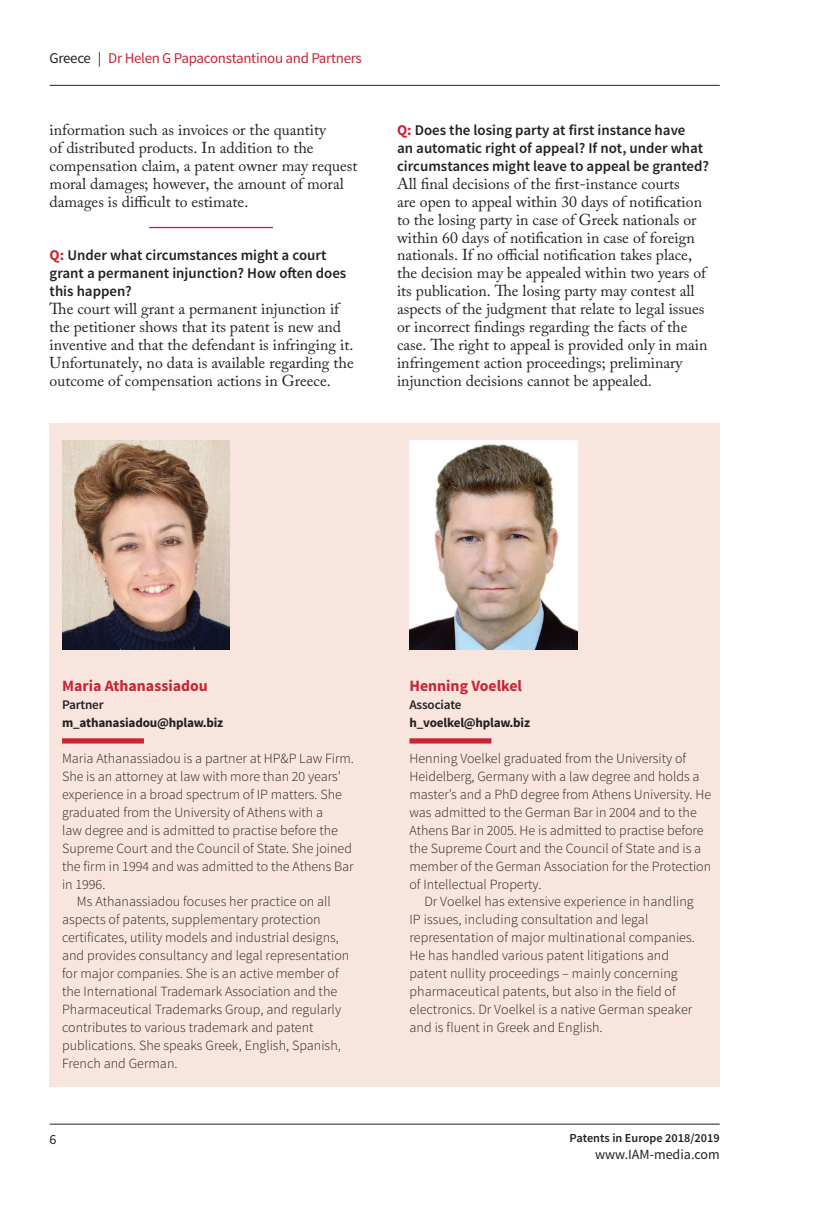
<style>
.page{position:relative;width:819px;height:1211px;background:#fff}
.page>*{position:absolute;margin:0;border:0;box-sizing:border-box;transform-origin:0 0}
.t1{font:15.75px/18px "Adobe Caslon Pro";color:#231f20}
.t2{font:700 15.75px "Source Sans Pro";color:#c82434}
.t3{font:600 14.88px/18px "Source Sans Pro";color:#231f20}
.t4{font:14.88px "Source Sans Pro";letter-spacing:-.02em;color:#c82434}
.t5{font:300 14px/17.8px "Source Sans Pro";color:#231f20}
.t6{font:14px "Source Sans Pro";color:#231f20}
.t7{font:700 13.12px "Source Sans Pro";letter-spacing:-.015em;color:#231f20}
.t8{font:600 13.12px "Source Sans Pro";letter-spacing:-.015em;color:#231f20}
.t9{font:600 12.25px "Source Sans Pro";color:#231f20}
.s1{color:#231f20}
.s2{font-weight:700;color:#c82434}
</style>
<div class="page">
<hr style="left:50px;top:85px;width:669px;height:1px;background:#231f20">
<hr style="left:50px;top:1123px;width:669px;height:1px;background:#231f20">
<hr style="left:149px;top:227px;width:124px;height:1px;background:#c82434">
<div style="left:50px;top:423px;width:669px;height:663px;background:#f8e5de"></div>
<div style="left:62px;top:738px;width:82px;height:5px;background:#c82434"></div>
<img style="left:62px;top:440px;width:168px;height:210px">
<div style="left:409px;top:738px;width:82px;height:5px;background:#c82434"></div>
<img style="left:409px;top:440px;width:168px;height:210px">
<p class="t4" style="left:50px;top:49px;width:313px"><span class="s1">Greece |</span> Dr Helen G Papaconstantinou and Partners</p>
<p class="t1" style="left:50px;top:120px;width:309px">information such as invoices or the quantity<br>of distributed products. In addition to the compensation claim, a patent owner may request moral damages; however, the amount of moral damages is difficult to estimate.</p>
<p class="t3" style="left:50px;top:247px;width:298px"><span class="s2">Q:</span> Under what circumstances might a court grant a permanent injunction? How often does this happen?</p>
<p class="t1" style="left:50px;top:300px;width:306px">The court will grant a permanent injunction if the petitioner shows that its patent is new and inventive and that the defendant is infringing it.<br>Unfortunately, no data is available regarding the outcome of compensation actions in Greece.</p>
<p class="t3" style="left:397px;top:121px;width:313px"><span class="s2">Q:</span> Does the losing party at first instance have<br>an automatic right of appeal? If not, under what circumstances might leave to appeal be granted?</p>
<p class="t1" style="left:397px;top:174px;width:312px">All final decisions of the first-instance courts<br>are open to appeal within 30 days of notification to the losing party in case of Greek nationals or within 60 days of notification in case of foreign nationals. If no official notification takes place, the decision may be appealed within two years of its publication. The losing party may contest all aspects of the judgment that relate to legal issues or incorrect findings regarding the facts of the case. The right to appeal is provided only in main infringement action proceedings; preliminary injunction decisions cannot be appealed.</p>
<p class="t2" style="left:62px;top:675px;width:147px">Maria Athanassiadou</p>
<p class="t8" style="left:62px;top:696px;width:43px">Partner</p>
<p class="t7" style="left:62px;top:714px;width:163px">m_athanasiadou@hplaw.biz</p>
<p class="t5" style="left:62px;top:749px;width:293px">Maria Athanassiadou is a partner at HP&amp;P Law Firm.</p>
<p class="t5" style="left:62px;top:767px;width:280px">She is an attorney at law with more than 20 years’</p>
<p class="t5" style="left:62px;top:785px;width:281px">experience in a broad spectrum of IP matters. She</p>
<p class="t5" style="left:62px;top:803px;width:262px">graduated from the University of Athens with a</p>
<p class="t5" style="left:62px;top:821px;width:277px">law degree and is admitted to practise before the</p>
<p class="t5" style="left:62px;top:839px;width:291px">Supreme Court and the Council of State. She joined</p>
<p class="t5" style="left:62px;top:857px;width:293px">the firm in 1994 and was admitted to the Athens Bar</p>
<p class="t5" style="left:62px;top:875px;width:45px">in 1996.</p>
<p class="t5" style="left:77px;top:893px;width:255px">Ms Athanassiadou focuses her practice on all</p>
<p class="t5" style="left:62px;top:910px;width:260px">aspects of patents, supplementary protection</p>
<p class="t5" style="left:62px;top:928px;width:278px">certificates, utility models and industrial designs,</p>
<p class="t5" style="left:62px;top:946px;width:289px">and provides consultancy and legal representation</p>
<p class="t5" style="left:62px;top:964px;width:278px">for major companies. She is an active member of</p>
<p class="t5" style="left:62px;top:982px;width:277px">the International Trademark Association and the</p>
<p class="t5" style="left:62px;top:1000px;width:280px">Pharmaceutical Trademarks Group, and regularly</p>
<p class="t5" style="left:62px;top:1018px;width:253px">contributes to various trademark and patent</p>
<p class="t5" style="left:62px;top:1036px;width:280px">publications. She speaks Greek, English, Spanish,</p>
<p class="t5" style="left:62px;top:1054px;width:117px">French and German.</p>
<p class="t2" style="left:409px;top:675px;width:114px">Henning Voelkel</p>
<p class="t8" style="left:409px;top:696px;width:54px">Associate</p>
<p class="t7" style="left:409px;top:714px;width:122px">h_voelkel@hplaw.biz</p>
<p class="t5" style="left:409px;top:749px;width:303px">Henning Voelkel graduated from the University of Heidelberg, Germany with a law degree and holds a master’s and a PhD degree from Athens University. He was admitted to the German Bar in 2004 and to the Athens Bar in 2005. He is admitted to practise before the Supreme Court and the Council of State and is a member of the German Association for the Protection of Intellectual Property.</p>
<p class="t5" style="left:409px;top:893px;width:287px;text-indent:15px">Dr Voelkel has extensive experience in handling IP issues, including consultation and legal representation of major multinational companies.<br>He has handled various patent litigations and patent nullity proceedings – mainly concerning pharmaceutical patents, but also in the field of electronics. Dr Voelkel is a native German speaker and is fluent in Greek and English.</p>
<p class="t6" style="left:50px;top:1130px;width:8px">6</p>
<p class="t9" style="left:569px;top:1130px;width:152px">Patents in Europe 2018/2019</p>
<p class="t6" style="left:595px;top:1146px;width:126px">www.IAM-media.com</p>
</div>
